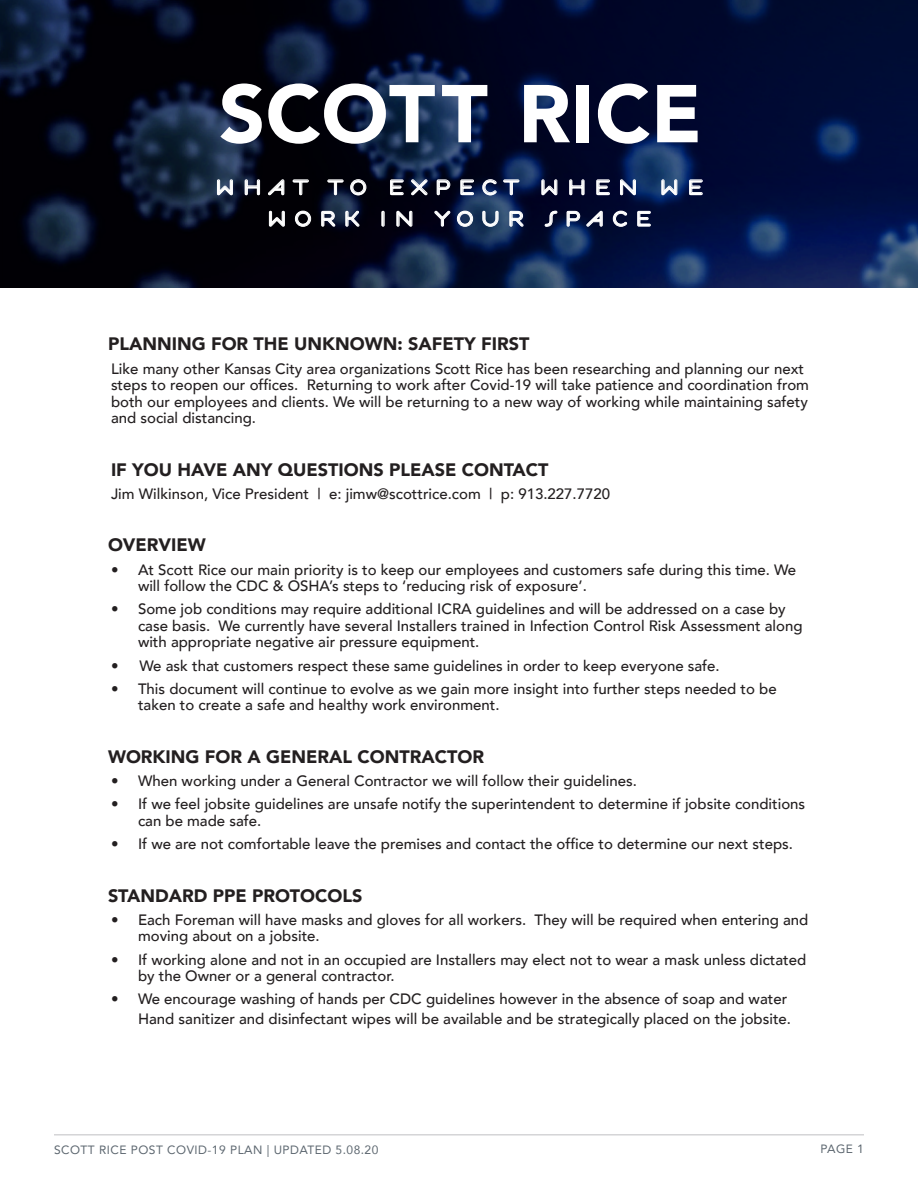
<style>
.page{position:relative;width:918px;height:1188px;background:#fff}
.page>*{position:absolute;margin:0;border:0;box-sizing:border-box;transform-origin:0 0}
.t1{font:43.5px/31.5px "Estilo";letter-spacing:.095em;color:#fff;text-align:center}
.Heading{font:900 18px "Avenir";color:#231f20}
.numbers{font:900 18px "Avenir";color:#231f20}
.numbers-2{font:500 15px/16.5px "Avenir";color:#231f20}
.t2{font:12px "Avenir";letter-spacing:.04em;color:#5c666f}
</style>
<div class="page">
<hr style="left:54px;top:1134px;width:810px;height:2px;background:#d4d5d7">
<img style="left:0;top:0;width:918px;height:287px">
<svg style="left:217px;top:179px;width:16px;height:17px"></svg>
<svg style="left:244px;top:179px;width:16px;height:16px"></svg>
<svg style="left:268px;top:179px;width:17px;height:16px"></svg>
<svg style="left:292px;top:179px;width:17px;height:16px"></svg>
<svg style="left:327px;top:179px;width:17px;height:16px"></svg>
<svg style="left:350px;top:179px;width:17px;height:17px"></svg>
<svg style="left:390px;top:179px;width:14px;height:16px"></svg>
<svg style="left:411px;top:179px;width:17px;height:17px"></svg>
<svg style="left:436px;top:179px;width:15px;height:16px"></svg>
<svg style="left:460px;top:179px;width:14px;height:16px"></svg>
<svg style="left:482px;top:179px;width:15px;height:17px"></svg>
<svg style="left:503px;top:179px;width:17px;height:16px"></svg>
<svg style="left:541px;top:179px;width:17px;height:17px"></svg>
<svg style="left:569px;top:179px;width:16px;height:16px"></svg>
<svg style="left:596px;top:179px;width:14px;height:16px"></svg>
<svg style="left:620px;top:179px;width:16px;height:16px"></svg>
<svg style="left:661px;top:179px;width:17px;height:17px"></svg>
<svg style="left:689px;top:179px;width:14px;height:16px"></svg>
<svg style="left:269px;top:211px;width:16px;height:16px"></svg>
<svg style="left:295px;top:210px;width:16px;height:17px"></svg>
<svg style="left:321px;top:211px;width:14px;height:16px"></svg>
<svg style="left:345px;top:211px;width:14px;height:16px"></svg>
<div style="left:382px;top:211px;width:3px;height:16px;border:1px solid #fff"></div>
<svg style="left:396px;top:210px;width:17px;height:17px"></svg>
<svg style="left:434px;top:210px;width:17px;height:17px"></svg>
<svg style="left:457px;top:210px;width:16px;height:17px"></svg>
<svg style="left:482px;top:211px;width:17px;height:16px"></svg>
<svg style="left:509px;top:211px;width:14px;height:16px"></svg>
<svg style="left:544px;top:210px;width:14px;height:17px"></svg>
<svg style="left:566px;top:211px;width:14px;height:16px"></svg>
<svg style="left:586px;top:210px;width:17px;height:17px"></svg>
<svg style="left:613px;top:210px;width:15px;height:17px"></svg>
<svg style="left:637px;top:211px;width:14px;height:16px"></svg>
<svg style="left:220px;top:83px;width:42px;height:61px"></svg>
<svg style="left:268px;top:83px;width:167px;height:61px"></svg>
<svg style="left:442px;top:85px;width:45px;height:57px"></svg>
<svg style="left:524px;top:85px;width:46px;height:57px"></svg>
<div style="left:577px;top:85px;width:12px;height:57px;background:#fff"></div>
<svg style="left:598px;top:83px;width:52px;height:61px"></svg>
<svg style="left:657px;top:85px;width:41px;height:57px"></svg>
<p class="t1" style="left:213px;top:171px;width:493px">what to expect when we work in your space</p>
<p class="Heading" style="left:108px;top:329px;width:423px">PLANNING FOR THE UNKNOWN: SAFETY FIRST</p>
<p class="numbers-2" style="left:111px;top:359px;width:700px">Like many other Kansas City area organizations Scott Rice has been researching and planning our next steps to reopen our offices. Returning to work after Covid-19 will take patience and coordination from both our employees and clients. We will be returning to a new way of working while maintaining safety and social distancing.</p>
<p class="numbers" style="left:111px;top:454px;width:439px">IF YOU HAVE ANY QUESTIONS PLEASE CONTACT</p>
<p class="numbers-2" style="left:111px;top:485px;width:501px">Jim Wilkinson, Vice President | e: jimw@scottrice.com | p: 913.227.7720</p>
<p class="Heading" style="left:108px;top:530px;width:99px">OVERVIEW</p>
<p class="numbers-2" style="left:138px;top:560px;width:660px;text-indent:-27px">• At Scott Rice our main priority is to keep our employees and customers safe during this time. We will follow the CDC &amp; OSHA’s steps to ‘reducing risk of exposure’.</p>
<p class="numbers-2" style="left:138px;top:600px;width:666px;text-indent:-27px">• Some job conditions may require additional ICRA guidelines and will be addressed on a case by case basis. We currently have several Installers trained in Infection Control Risk Assessment along with appropriate negative air pressure equipment.</p>
<p class="numbers-2" style="left:111px;top:656px;width:610px">• We ask that customers respect these same guidelines in order to keep everyone safe.</p>
<p class="numbers-2" style="left:138px;top:680px;width:640px;text-indent:-27px">• This document will continue to evolve as we gain more insight into further steps needed to be taken to create a safe and healthy work environment.</p>
<p class="Heading" style="left:108px;top:741px;width:378px">WORKING FOR A GENERAL CONTRACTOR</p>
<p class="numbers-2" style="left:111px;top:772px;width:527px">• When working under a General Contractor we will follow their guidelines.</p>
<p class="numbers-2" style="left:138px;top:795px;width:669px;text-indent:-27px">• If we feel jobsite guidelines are unsafe notify the superintendent to determine if jobsite conditions can be made safe.</p>
<p class="numbers-2" style="left:111px;top:835px;width:684px">• If we are not comfortable leave the premises and contact the office to determine our next steps.</p>
<p class="Heading" style="left:108px;top:880px;width:256px">STANDARD PPE PROTOCOLS</p>
<p class="numbers-2" style="left:138px;top:911px;width:672px;text-indent:-27px">• Each Foreman will have masks and gloves for all workers. They will be required when entering and moving about on a jobsite.</p>
<p class="numbers-2" style="left:138px;top:950px;width:670px;text-indent:-27px">• If working alone and not in an occupied are Installers may elect not to wear a mask unless dictated by the Owner or a general contractor.</p>
<p class="numbers-2" style="left:111px;top:989px;width:682px;line-height:19.5px;text-align:right">• We encourage washing of hands per CDC guidelines however in the absence of soap and water<br>Hand sanitizer and disinfectant wipes will be available and be strategically placed on the jobsite.</p>
<p class="t2" style="left:54px;top:1140px;width:326px">SCOTT RICE POST COVID-19 PLAN | UPDATED 5.08.20</p>
<p class="t2" style="left:820px;top:1139px;width:45px">PAGE 1</p>
</div>
